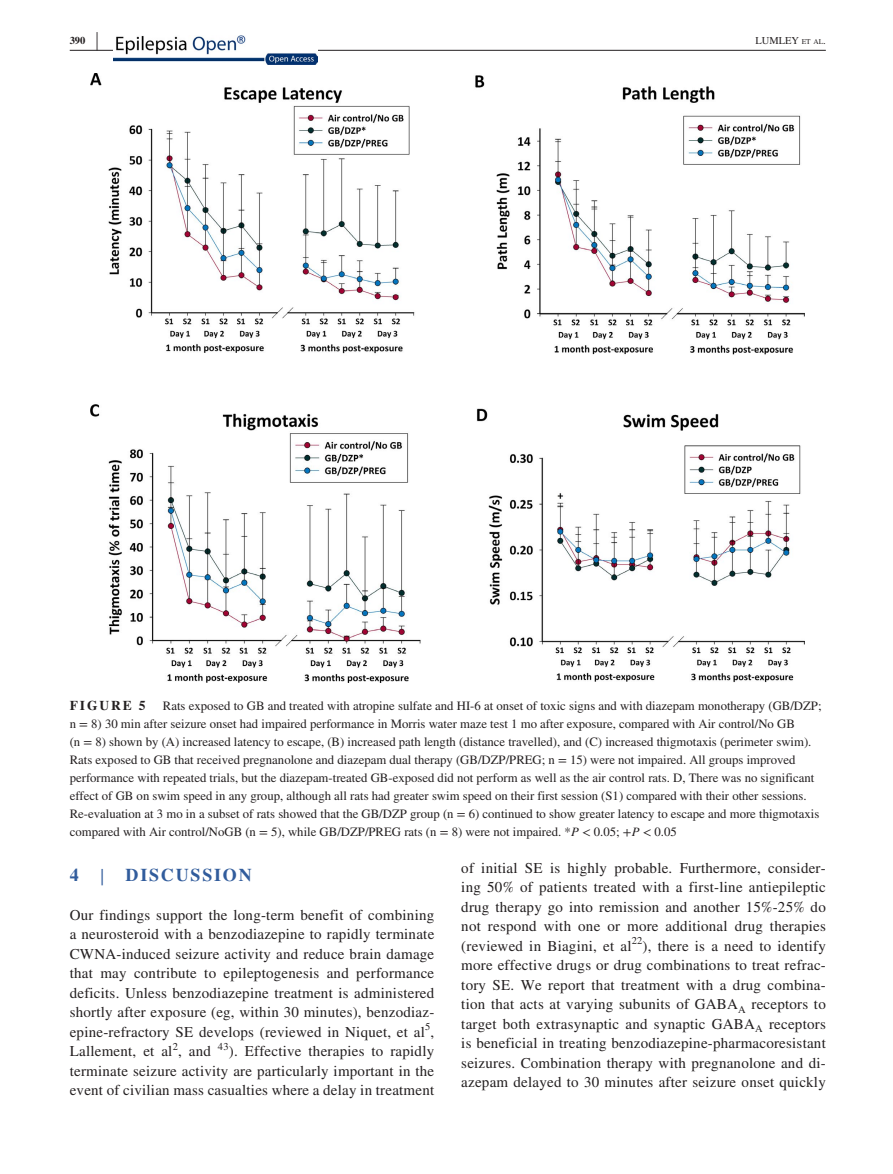
<style>
.page{position:relative;width:893px;height:1174px;background:#fff}
.page>*{position:absolute;margin:0;border:0;box-sizing:border-box;transform-origin:0 0}
.t1{font:700 25.95px "STIX";color:#231f20;scale:.36 1}
.t2{font:700 18px "STIX";letter-spacing:.1em;color:#315c9c}
.t3{font:15px/19.5px "STIX";letter-spacing:.015em;color:#231f20;text-align:justify}
.t4{font:700 13.5px "STIX";letter-spacing:.14em;color:#231f20}
.t5{font:12.75px/18px "STIX";color:#231f20}
.t6{font:10.5px "STIX";color:#231f20}
.t7{font:10.5px "STIX";color:#231f20}
.t8{font:700 10.5px "STIX";color:#231f20}
.s1{font-size:7.35px}
.s2{font-style:italic}
.s3{font-weight:400;font-size:23.7px}
</style>
<div class="page">
<hr style="left:70px;top:50px;width:756px;height:1px;background:#231f20">
<img style="left:114px;top:35px;width:204px;height:30px">
<img style="left:91px;top:73px;width:714px;height:609px">
<p class="t8" style="left:70px;top:34px;width:17px">390</p>
<h1 class="t1" style="left:96px;top:26px;width:7px">|</h1>
<p class="t6" style="left:756px;top:33px;width:72px">LUMLEY <span class="s1">et al</span>.</p>
<p class="t4" style="left:70px;top:697px;width:77px">FIGURE 5</p>
<p class="t5" style="left:70px;top:697px;width:753px;text-indent:93px">Rats exposed to GB and treated with atropine sulfate and HI‐6 at onset of toxic signs and with diazepam monotherapy (GB/DZP; n = 8) 30 min after seizure onset had impaired performance in Morris water maze test 1 mo after exposure, compared with Air control/No GB<br>(n = 8) shown by (A) increased latency to escape, (B) increased path length (distance travelled), and (C) increased thigmotaxis (perimeter swim).<br>Rats exposed to GB that received pregnanolone and diazepam dual therapy (GB/DZP/PREG; n = 15) were not impaired. All groups improved performance with repeated trials, but the diazepam‐treated GB‐exposed did not perform as well as the air control rats. D, There was no significant effect of GB on swim speed in any group, although all rats had greater swim speed on their first session (S1) compared with their other sessions.<br>Re‐evaluation at 3 mo in a subset of rats showed that the GB/DZP group (n = 6) continued to show greater latency to escape and more thigmotaxis compared with Air control/NoGB (n = 5), while GB/DZP/PREG rats (n = 8) were not impaired. *<span class="s2">P</span> &lt; 0.05; +<span class="s2">P</span> &lt; 0.05</p>
<p class="t2" style="left:70px;top:864px;width:184px">4 <span class="s3">|</span> DISCUSSION</p>
<p class="t3" style="left:70px;top:906px;width:366px">Our findings support the long‐term benefit of combining a neurosteroid with a benzodiazepine to rapidly terminate CWNA‐induced seizure activity and reduce brain damage that may contribute to epileptogenesis and performance deficits. Unless benzodiazepine treatment is administered shortly after exposure (eg, within 30 minutes), benzodiaz&shy;epine‐refractory SE develops (reviewed in Niquet, et al ,</p>
<p class="t7" style="left:425px;top:1019px;width:7px">5</p>
<p class="t7" style="left:173px;top:1038px;width:7px">2</p>
<p class="t7" style="left:218px;top:1038px;width:12px">43</p>
<p class="t3" style="left:70px;top:1042px;width:366px;text-indent:159px">). Effective therapies to rapidly terminate seizure activity are particularly important in the event of civilian mass casualties where a delay in treatment</p>
<p class="t3" style="left:70px;top:1042px;width:143px">Lallement, et al , and</p>
<p class="t3" style="left:461px;top:859px;width:366px">of initial SE is highly probable. Furthermore, consider&shy;ing 50% of patients treated with a first‐line antiepileptic drug therapy go into remission and another 15%‐25% do not respond with one or more additional drug therapies (reviewed in Biagini, et al</p>
<p class="t7" style="left:632px;top:933px;width:12px">22</p>
<p class="t3" style="left:461px;top:937px;width:366px;text-indent:181px">), there is a need to identify more effective drugs or drug combinations to treat refrac&shy;tory SE. We report that treatment with a drug combina&shy;tion that acts at varying subunits of GABA<sub>A</sub> receptors to target both extrasynaptic and synaptic GABA<sub>A</sub> receptors is beneficial in treating benzodiazepine‐pharmacoresistant seizures. Combination therapy with pregnanolone and di&shy;azepam delayed to 30 minutes after seizure onset quickly</p>
</div>
